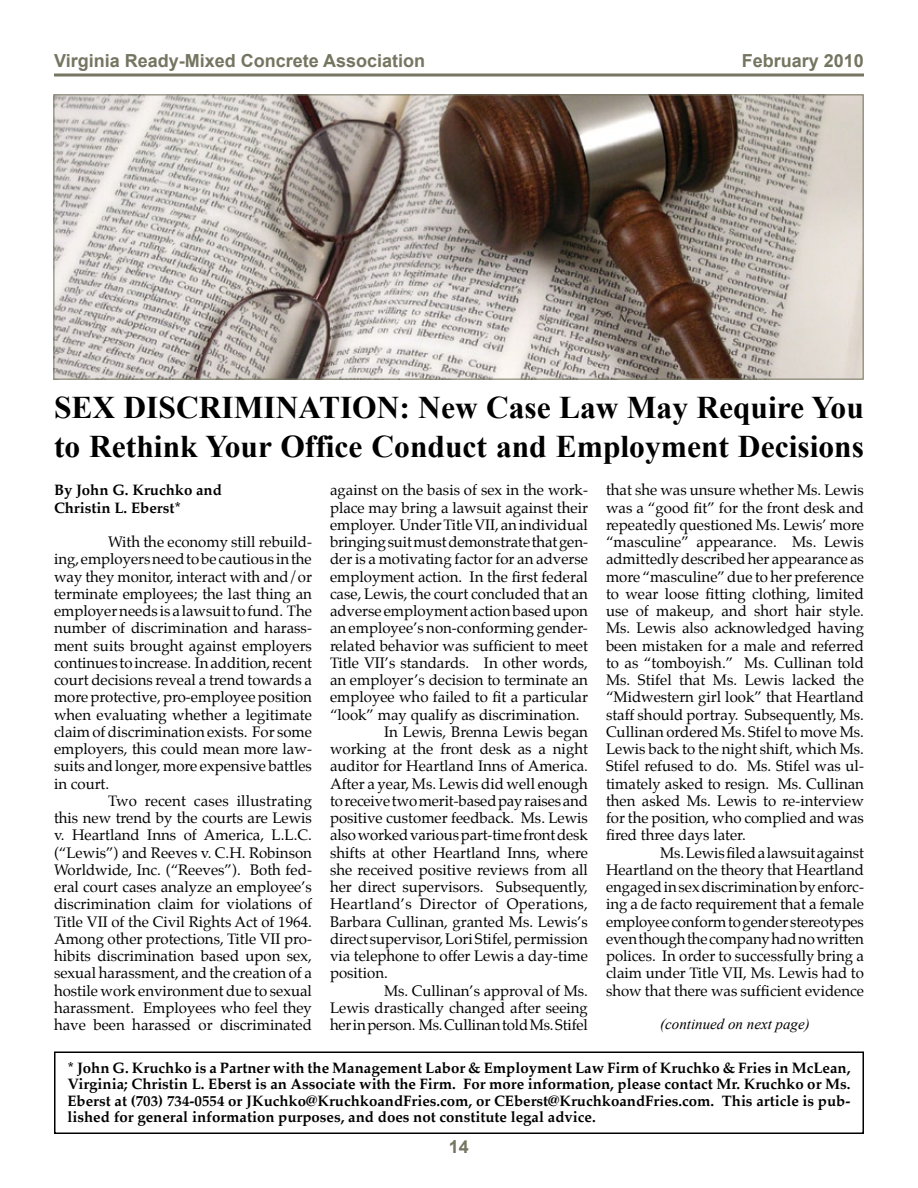
<style>
.page{position:relative;width:918px;height:1188px;background:#fff}
.page>*{position:absolute;margin:0;border:0;box-sizing:border-box;transform-origin:0 0}
.t1{font:700 31.5px/39px "Times New Roman";color:#000}
.t2{font:700 18px "Arial";color:#757561}
.t3{font:15px/17.2px "Palatino";color:#000;text-align:justify}
.t4{font:700 15px/16.5px "Palatino";color:#000;text-align:justify}
.t5{font:15px "Palatino";letter-spacing:.025em;color:#000}
.t6{font:italic 15px "Times New Roman";color:#000}
</style>
<div class="page">
<hr style="left:54px;top:73px;width:810px;height:3px;background:#757561">
<div style="left:54px;top:1052px;width:810px;height:82px;border:2px solid #000"></div>
<img style="left:56px;top:96px;width:806px;height:282px">
<p class="t2" style="left:54px;top:49px;width:373px">Virginia Ready-Mixed Concrete Association</p>
<p class="t2" style="left:742px;top:49px;width:124px">February 201 0</p>
<h1 class="t1" style="left:54px;top:387px;width:811px">SEX DISCRIMINATION: New Case Law May Require You to Rethink Your Office Conduct and Employment Decisions</h1>
<p class="t3" style="left:330px;top:483px;width:259px">against on the basis of sex in the work-</p>
<p class="t3" style="left:330px;top:500px;width:259px">place may bring a lawsuit against their</p>
<p class="t3" style="left:330px;top:517px;width:259px">employer. Under Title VII, an individual</p>
<p class="t3" style="left:330px;top:535px;width:259px">bringing suit must demonstrate that gen-</p>
<p class="t3" style="left:330px;top:552px;width:260px">der is a motivating factor for an adverse</p>
<p class="t3" style="left:330px;top:569px;width:259px">employment action. In the first federal</p>
<p class="t3" style="left:330px;top:586px;width:259px">case, Lewis, the court concluded that an</p>
<p class="t3" style="left:330px;top:604px;width:259px">adverse employment action based upon</p>
<p class="t3" style="left:330px;top:621px;width:259px">an employee’s non-conforming gender-</p>
<p class="t3" style="left:330px;top:638px;width:259px">related behavior was sufficient to meet</p>
<p class="t3" style="left:330px;top:655px;width:259px">Title VII’s standards. In other words,</p>
<p class="t3" style="left:330px;top:673px;width:259px">an employer’s decision to terminate an</p>
<p class="t3" style="left:330px;top:690px;width:260px">employee who failed to fit a particular</p>
<p class="t3" style="left:330px;top:707px;width:251px">“look” may qualify as discrimination.</p>
<p class="t3" style="left:384px;top:724px;width:205px">In Lewis, Brenna Lewis began</p>
<p class="t3" style="left:330px;top:742px;width:259px">working at the front desk as a night</p>
<p class="t3" style="left:330px;top:759px;width:260px">auditor for Heartland Inns of America.</p>
<p class="t3" style="left:330px;top:776px;width:259px">After a year, Ms. Lewis did well enough</p>
<p class="t3" style="left:330px;top:793px;width:259px">to receive two merit-based pay raises and</p>
<p class="t3" style="left:330px;top:811px;width:259px">positive customer feedback. Ms. Lewis</p>
<p class="t3" style="left:330px;top:828px;width:259px">also worked various part-time front desk</p>
<p class="t3" style="left:330px;top:845px;width:260px">shifts at other Heartland Inns, where</p>
<p class="t3" style="left:330px;top:862px;width:259px">she received positive reviews from all</p>
<p class="t3" style="left:330px;top:880px;width:260px">her direct supervisors. Subsequently,</p>
<p class="t5" style="left:330px;top:894px;width:259px">Heartland’s Director of Operations,</p>
<p class="t3" style="left:330px;top:914px;width:259px">Barbara Cullinan, granted Ms. Lewis’s</p>
<p class="t3" style="left:330px;top:931px;width:260px">direct supervisor, Lori Stifel, permission</p>
<p class="t3" style="left:330px;top:949px;width:260px">via telephone to offer Lewis a day-time</p>
<p class="t3" style="left:330px;top:966px;width:59px">position.</p>
<p class="t3" style="left:384px;top:983px;width:205px">Ms. Cullinan’s approval of Ms.</p>
<p class="t3" style="left:330px;top:1000px;width:259px">Lewis drastically changed after seeing</p>
<p class="t3" style="left:330px;top:1018px;width:259px">her in person. Ms. Cullinan told Ms. Stifel</p>
<p class="t3" style="left:606px;top:483px;width:260px">that she was unsure whether Ms. Lewis was a “good fit” for the front desk and repeatedly questioned Ms. Lewis’ more “masculine” appearance. Ms. Lewis admittedly described her appearance as more “masculine” due to her preference to wear loose fitting clothing, limited use of makeup, and short hair style.<br>Ms. Lewis also acknowledged having been mistaken for a male and referred to as “tomboyish.” Ms. Cullinan told Ms. Stifel that Ms. Lewis lacked the “Midwestern girl look” that Heartland staff should portray. Subsequently, Ms.<br>Cullinan ordered Ms. Stifel to move Ms.<br>Lewis back to the night shift, which Ms.<br>Stifel refused to do. Ms. Stifel was ul&shy;timately asked to resign. Ms. Cullinan then asked Ms. Lewis to re-interview for the position, who complied and was fired three days later.</p>
<p class="t3" style="left:606px;top:845px;width:260px;text-indent:54px">Ms. Lewis filed a lawsuit against Heartland on the theory that Heartland engaged in sex discrimination by enforc&shy;ing a de facto requirement that a female employee conform to gender stereotypes even though the company had no written polices. In order to successfully bring a claim under Title VII, Ms. Lewis had to show that there was sufficient evidence</p>
<p class="t4" style="left:54px;top:483px;width:169px;line-height:17.2px">By John G. Kruchko and<br>Christin L. Eberst*</p>
<p class="t3" style="left:54px;top:535px;width:260px;text-indent:54px">With the economy still rebuild&shy;ing, employers need to be cautious in the way they monitor, interact with and/or terminate employees; the last thing an employer needs is a lawsuit to fund. The number of discrimination and harass&shy;ment suits brought against employers continues to increase. In addition, recent court decisions reveal a trend towards a more protective, pro-employee position when evaluating whether a legitimate claim of discrimination exists. For some employers, this could mean more law&shy;suits and longer, more expensive battles in court.</p>
<p class="t3" style="left:54px;top:793px;width:260px;text-indent:54px">Two recent cases illustrating this new trend by the courts are Lewis v. Heartland Inns of America, L.L.C. (“Lewis”) and Reeves v. C.H. Robinson Worldwide, Inc. (“Reeves”). Both fed&shy;eral court cases analyze an employee’s discrimination claim for violations of Title VII of the Civil Rights Act of 1964.<br>Among other protections, Title VII pro&shy;hibits discrimination based upon sex, sexual harassment, and the creation of a hostile work environment due to sexual harassment. Employees who feel they have been harassed or discriminated</p>
<p class="t6" style="left:660px;top:1014px;width:151px">(continued on next page)</p>
<p class="t4" style="left:68px;top:1061px;width:784px">* John G. Kruchko is a Partner with the Management Labor &amp; Employment Law Firm of Kruchko &amp; Fries in McLean, Virginia; Christin L. Eberst is an Associate with the Firm. For more information, please contact Mr. Kruchko or Ms.<br>Eberst at (703) 734-0554 or JKuchko@KruchkoandFries.com, or CEberst@KruchkoandFries.com. This article is pub&shy;lished for general information purposes, and does not constitute legal advice.</p>
<p class="t2" style="left:449px;top:1135px;width:11px">14</p>
</div>
